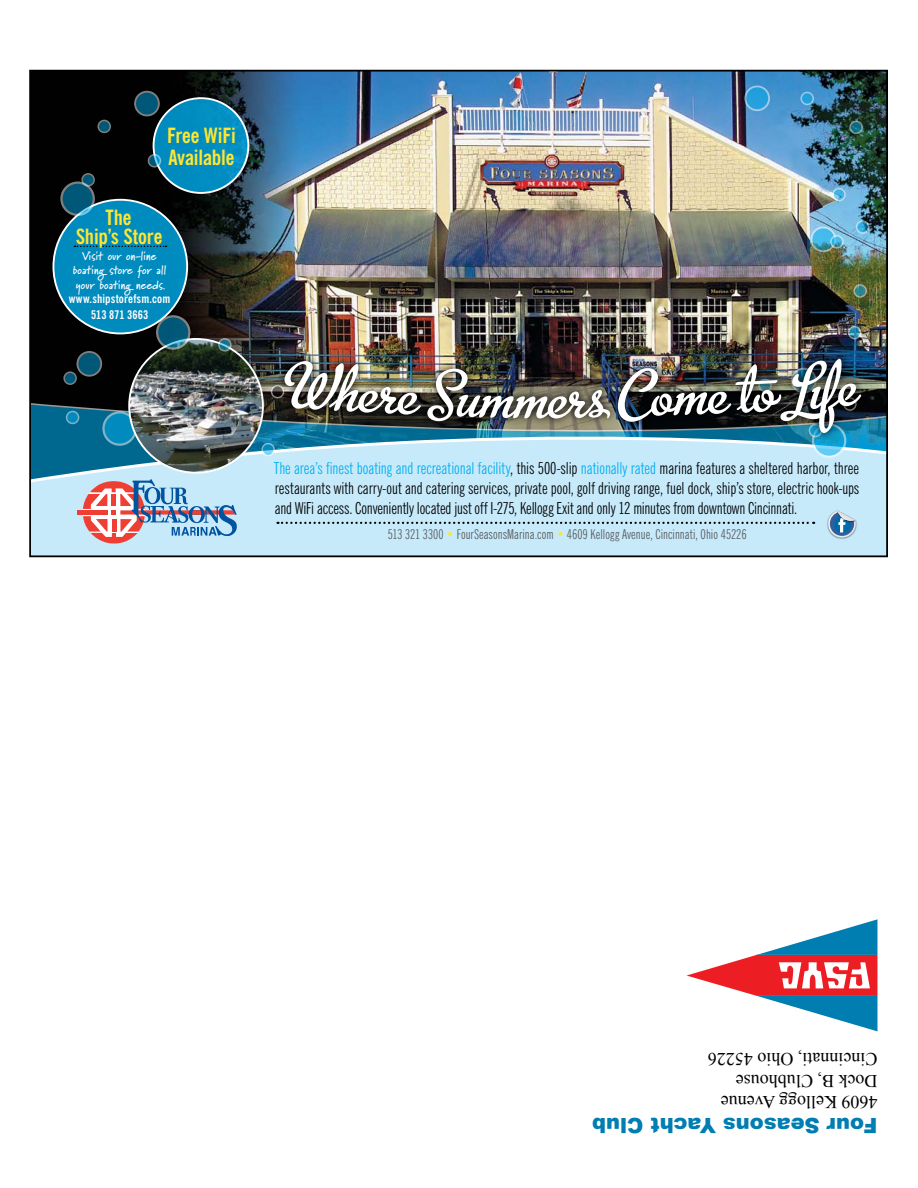
<style>
.page{position:relative;width:918px;height:1188px;background:#fff}
.page>*{position:absolute;margin:0;border:0;box-sizing:border-box;transform-origin:0 0}
.t1{font:73.5px "Metro Script";color:#fff}
.t2{font:700 condensed 21px/19.2px "News Gothic BT";letter-spacing:-.01em;color:#ffe630;text-align:center}
.t3{font:900 21px "Arial";color:#007db1}
.t4{font:18px/21.6px "Times New Roman";color:#000}
.t5{font:extra-condensed 16.5px/19.8px "News Gothic BT";letter-spacing:-.005em;color:#000;text-align:justify}
.t6{font:extra-condensed 13.5px "News Gothic BT";letter-spacing:.005em;color:#58595b}
.t7{font:700 12px/14.4px "Marydale";letter-spacing:.005em;color:#fff;text-align:center}
.t8{font:700 condensed 12px/15.9px "News Gothic BT";letter-spacing:.01em;color:#fff;text-align:center}
.s1{color:#00aeef}
.s2{color:#ffe630}
</style>
<div class="page">
<svg style="left:687px;top:919px;width:191px;height:112px"></svg>
<img style="left:32px;top:73px;width:853px;height:328px">
<svg style="left:32px;top:404px;width:853px;height:150px"></svg>
<div style="left:53px;top:200px;width:134px;height:134px;background:#008bbf;border-radius:50%"></div>
<div style="left:154px;top:98px;width:94px;height:95px;background:#008cc0;border-radius:50%"></div>
<svg style="left:104px;top:412px;width:32px;height:33px"></svg>
<div style="left:102px;top:411px;width:35px;height:35px;border:2px solid #fff;border-radius:50%"></div>
<div style="left:153px;top:97px;width:96px;height:97px;border:2px solid #fff;border-radius:50%"></div>
<img style="left:129px;top:339px;width:134px;height:134px;border-radius:67px">
<svg style="left:157px;top:316px;width:32px;height:33px"></svg>
<div style="left:156px;top:315px;width:35px;height:35px;border:2px solid #fff;border-radius:50%"></div>
<svg style="left:813px;top:425px;width:32px;height:32px"></svg>
<div style="left:812px;top:423px;width:34px;height:35px;border:2px solid #fff;border-radius:50%"></div>
<svg style="left:219px;top:339px;width:12px;height:12px"></svg>
<div style="left:218px;top:338px;width:14px;height:14px;border:2px solid #fff;border-radius:50%"></div>
<svg style="left:278px;top:522px;width:536px;height:2px"></svg>
<svg style="left:75px;top:246px;width:92px;height:1px"></svg>
<div style="left:64px;top:372px;width:12px;height:12px;background:#005777;border-radius:50%"></div>
<div style="left:63px;top:371px;width:14px;height:14px;border:2px solid #fff;border-radius:50%"></div>
<svg style="left:262px;top:444px;width:12px;height:12px"></svg>
<div style="left:261px;top:443px;width:14px;height:13px;border:2px solid #fff;border-radius:50%"></div>
<svg style="left:77px;top:352px;width:24px;height:24px"></svg>
<div style="left:76px;top:351px;width:26px;height:26px;border:2px solid #fff;border-radius:50%"></div>
<svg style="left:135px;top:92px;width:24px;height:23px"></svg>
<div style="left:134px;top:91px;width:26px;height:25px;border:2px solid #fff;border-radius:50%"></div>
<div style="left:67px;top:411px;width:12px;height:12px;background:#008abe;border-radius:50%"></div>
<div style="left:66px;top:411px;width:13px;height:13px;border:2px solid #fff;border-radius:50%"></div>
<div style="left:98px;top:120px;width:12px;height:12px;background:#005777;border-radius:50%"></div>
<div style="left:98px;top:120px;width:13px;height:13px;border:2px solid #fff;border-radius:50%"></div>
<svg style="left:272px;top:386px;width:12px;height:12px"></svg>
<div style="left:271px;top:385px;width:13px;height:13px;border:2px solid #fff;border-radius:50%"></div>
<div style="left:82px;top:174px;width:12px;height:12px;background:#005777;border-radius:50%"></div>
<div style="left:81px;top:173px;width:14px;height:14px;border:2px solid #fff;border-radius:50%"></div>
<svg style="left:148px;top:155px;width:12px;height:12px"></svg>
<div style="left:148px;top:154px;width:13px;height:14px;border:2px solid #fff;border-radius:50%"></div>
<svg style="left:62px;top:183px;width:32px;height:32px"></svg>
<div style="left:60px;top:182px;width:35px;height:34px;border:2px solid #fff;border-radius:50%"></div>
<hr style="left:77px;top:511px;width:30px;height:4px;background:#ef3e33">
<svg style="left:83px;top:479px;width:154px;height:67px"></svg>
<svg style="left:849px;top:327px;width:12px;height:12px"></svg>
<div style="left:848px;top:326px;width:13px;height:13px;border:2px solid #fff;border-radius:50%"></div>
<svg style="left:811px;top:227px;width:24px;height:24px"></svg>
<div style="left:811px;top:227px;width:25px;height:25px;border:2px solid #fff;border-radius:50%"></div>
<svg style="left:857px;top:221px;width:12px;height:12px"></svg>
<div style="left:856px;top:220px;width:13px;height:14px;border:2px solid #fff;border-radius:50%"></div>
<svg style="left:854px;top:285px;width:12px;height:12px"></svg>
<div style="left:854px;top:284px;width:13px;height:14px;border:2px solid #fff;border-radius:50%"></div>
<svg style="left:831px;top:236px;width:12px;height:12px"></svg>
<div style="left:830px;top:235px;width:14px;height:14px;border:2px solid #fff;border-radius:50%"></div>
<svg style="left:850px;top:121px;width:12px;height:12px"></svg>
<div style="left:849px;top:121px;width:14px;height:13px;border:2px solid #fff;border-radius:50%"></div>
<svg style="left:833px;top:189px;width:12px;height:12px"></svg>
<div style="left:832px;top:188px;width:14px;height:13px;border:2px solid #fff;border-radius:50%"></div>
<div style="left:801px;top:92px;width:12px;height:12px;background:#21a0de;border-radius:50%"></div>
<div style="left:800px;top:92px;width:14px;height:13px;border:2px solid #fff;border-radius:50%"></div>
<svg style="left:745px;top:86px;width:24px;height:24px"></svg>
<div style="left:744px;top:86px;width:26px;height:25px;border:2px solid #fff;border-radius:50%"></div>
<img style="left:276px;top:351px;width:592px;height:89px">
<img style="left:827px;top:509px;width:30px;height:30px">
<svg style="left:828px;top:511px;width:28px;height:27px"></svg>
<img style="left:427px;top:368px;width:91px;height:54px">
<svg style="left:548px;top:396px;width:23px;height:23px"></svg>
<img style="left:734px;top:359px;width:128px;height:74px">
<p class="t2" style="left:167px;top:124px;width:70px;line-height:22.2px;text-align:left">Free WiFi<br>Available</p>
<p class="t2" style="left:76px;top:207px;width:88px">The<br>Ship’s Store</p>
<p class="t7" style="left:73px;top:248px;width:95px">Visit our on-line boating store for all your boating needs.</p>
<p class="t8" style="left:69px;top:291px;width:103px">www.shipstorefsm.com<br>513 871 3663</p>
<h1 class="t1" style="left:291px;top:347px;width:132px;rotate:3deg">Where</h1>
<h1 class="t1" style="left:516px;top:357px;width:36px">m</h1>
<h1 class="t1" style="left:567px;top:358px;width:162px;rotate:-2deg">rs Come</h1>
<p class="t5" style="left:274px;top:458px;width:586px"><span class="s1">The area’s finest boating and recreational facility</span>, this 500-slip <span class="s1">nationally rated</span> marina features a sheltered harbor, three restaurants with carry-out and catering services, private pool, golf driving range, fuel dock, ship’s store, electric hook-ups and WiFi access. Conveniently located just off I-275, Kellogg Exit and only 12 minutes from downtown Cincinnati.</p>
<p class="t6" style="left:388px;top:527px;width:360px">513 321 3300 <span class="s2">•</span> FourSeasonsMarina.com <span class="s2">•</span> 4609 Kellogg Avenue, Cincinnati, Ohio 45226</p>
<p class="t4" style="left:878px;top:1113px;width:171px;rotate:-180deg">4609 Kellogg Avenue<br>Dock B, Clubhouse<br>Cincinnati, Ohio 45226</p>
<p class="t3" style="left:878px;top:1137px;width:287px;rotate:-180deg">Four Seasons Yacht Club</p>
</div>
